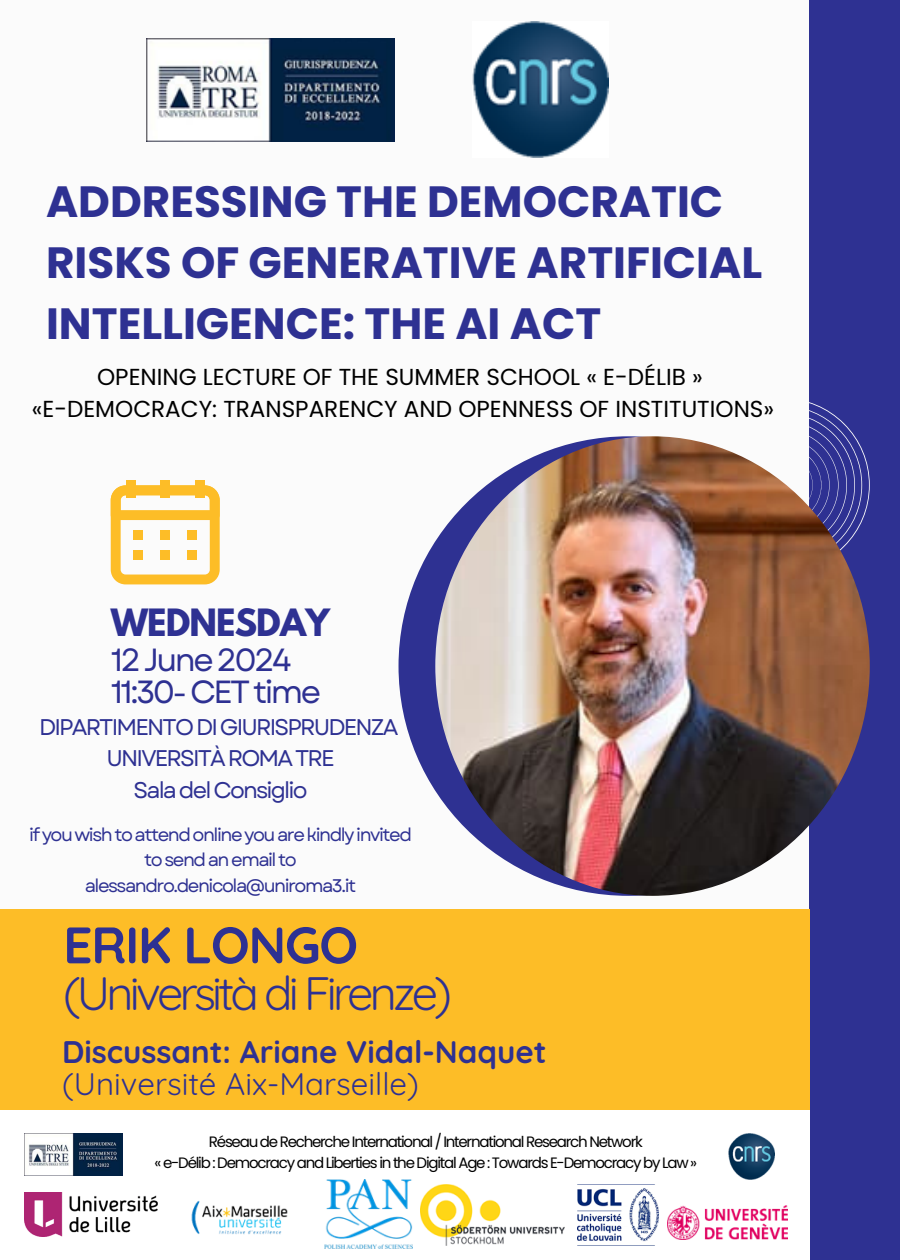
<style>
.page{position:relative;width:900px;height:1260px;background:#fbfbfb}
.page>*{position:absolute;margin:0;border:0;box-sizing:border-box;transform-origin:0 0}
.t1{font:700 51.25px "Quicksand";letter-spacing:-.025em;color:#2e3192}
.t2{font:46.88px "Quicksand";letter-spacing:-.08em;color:#2e3192}
.t3{font:700 43.75px/60.9px "Poppins";color:#2e3192}
.t4{font:700 33.31px "League Spartan";letter-spacing:-.025em;color:#2e3192}
.t5{font:32px "Garet";letter-spacing:-.08em;color:#2e3192}
.t6{font:700 31.25px "Quicksand";color:#2e3192}
.t7{font:31.25px "Quicksand";color:#2e3192}
.t8{font:23.12px "Poppins";color:#000}
.t9{font:22.62px "Garet";letter-spacing:-.08em;color:#2e3192}
.t10{font:18.25px/25.3px "Garet";letter-spacing:-.08em;color:#2e3192;text-align:center}
.t11{font:15.06px "Poppins";letter-spacing:-.08em;color:#000}
</style>
<div class="page">
<div style="left:810px;top:0;width:90px;height:1260px;background:#2e3192"></div>
<div style="left:399px;top:436px;width:459px;height:460px;background:#2e3192;border-radius:50%"></div>
<svg style="left:700px;top:398px;width:170px;height:173px"></svg>
<img style="left:435px;top:436px;width:435px;height:460px;border-radius:50%">
<svg style="left:111px;top:485px;width:108px;height:99px"></svg>
<div style="left:126px;top:480px;width:10px;height:18px;background:#fdbd27"></div>
<div style="left:160px;top:480px;width:10px;height:18px;background:#fdbd27"></div>
<div style="left:195px;top:480px;width:10px;height:18px;background:#fdbd27"></div>
<div style="left:133px;top:530px;width:10px;height:10px;background:#fdbd27"></div>
<div style="left:133px;top:550px;width:10px;height:10px;background:#fdbd27"></div>
<div style="left:160px;top:530px;width:10px;height:10px;background:#fdbd27"></div>
<div style="left:160px;top:550px;width:10px;height:10px;background:#fdbd27"></div>
<div style="left:188px;top:530px;width:9px;height:10px;background:#fdbd27"></div>
<div style="left:188px;top:550px;width:9px;height:10px;background:#fdbd27"></div>
<div style="left:0;top:909px;width:810px;height:202px;background:#fdbd27"></div>
<img style="left:146px;top:38px;width:248px;height:104px">
<img style="left:472px;top:22px;width:136px;height:136px">
<div style="left:0;top:1111px;width:810px;height:149px;background:#fff"></div>
<img style="left:324px;top:1180px;width:88px;height:69px">
<img style="left:420px;top:1184px;width:144px;height:61px">
<img style="left:577px;top:1184px;width:81px;height:57px">
<img style="left:667px;top:1205px;width:121px;height:35px">
<img style="left:24px;top:1192px;width:134px;height:45px">
<img style="left:191px;top:1200px;width:97px;height:35px">
<img style="left:24px;top:1134px;width:99px;height:41px">
<img style="left:728px;top:1134px;width:46px;height:46px">
<p class="t3" style="left:46px;top:171px;width:718px">ADDRESSING THE DEMOCRATIC<br>RISKS OF GENERATIVE ARTIFICIAL<br>INTELLIGENCE: THE AI ACT</p>
<p class="t8" style="left:97px;top:360px;width:607px">OPENING LECTURE OF THE SUMMER SCHOOL « E-DÉLIB »</p>
<p class="t8" style="left:32px;top:393px;width:744px">«E-DEMOCRACY: TRANSPARENCY AND OPENNESS OF INSTITUTIONS»</p>
<p class="t4" style="left:111px;top:606px;width:221px">WEDNESDAY</p>
<p class="t5" style="left:111px;top:637px;width:182px">12 June 2024</p>
<h4 class="t5" style="left:111px;top:669px;width:212px">11:30- CET time</h4>
<p class="t9" style="left:39px;top:711px;width:361px">DIPARTIMENTO DI GIURISPRUDENZA</p>
<p class="t9" style="left:107px;top:742px;width:230px">UNIVERSITÀ ROMA TRE</p>
<p class="t9" style="left:134px;top:774px;width:176px">Sala del Consiglio</p>
<p class="t10" style="left:29px;top:822px;width:384px">if you wish to attend online you are kindly invited to send an email to alessandro.denicola@uniroma3.it</p>
<h6 class="t1" style="left:63px;top:912px;width:296px">ERIK LONGO</h6>
<h6 class="t2" style="left:63px;top:963px;width:390px">(Università di Firenze)</h6>
<p class="t6" style="left:62px;top:1032px;width:486px">Discussant: Ariane Vidal-Naquet</p>
<p class="t7" style="left:62px;top:1064px;width:358px">(Université Aix-Marseille)</p>
<h2 class="t11" style="left:209px;top:1132px;width:435px">Réseau de Recherche International / International Research Network</h2>
<h5 class="t11" style="left:155px;top:1152px;width:544px">« e-Délib : Democracy and Liberties in the Digital Age : Towards E-Democracy by Law »</h5>
</div>
